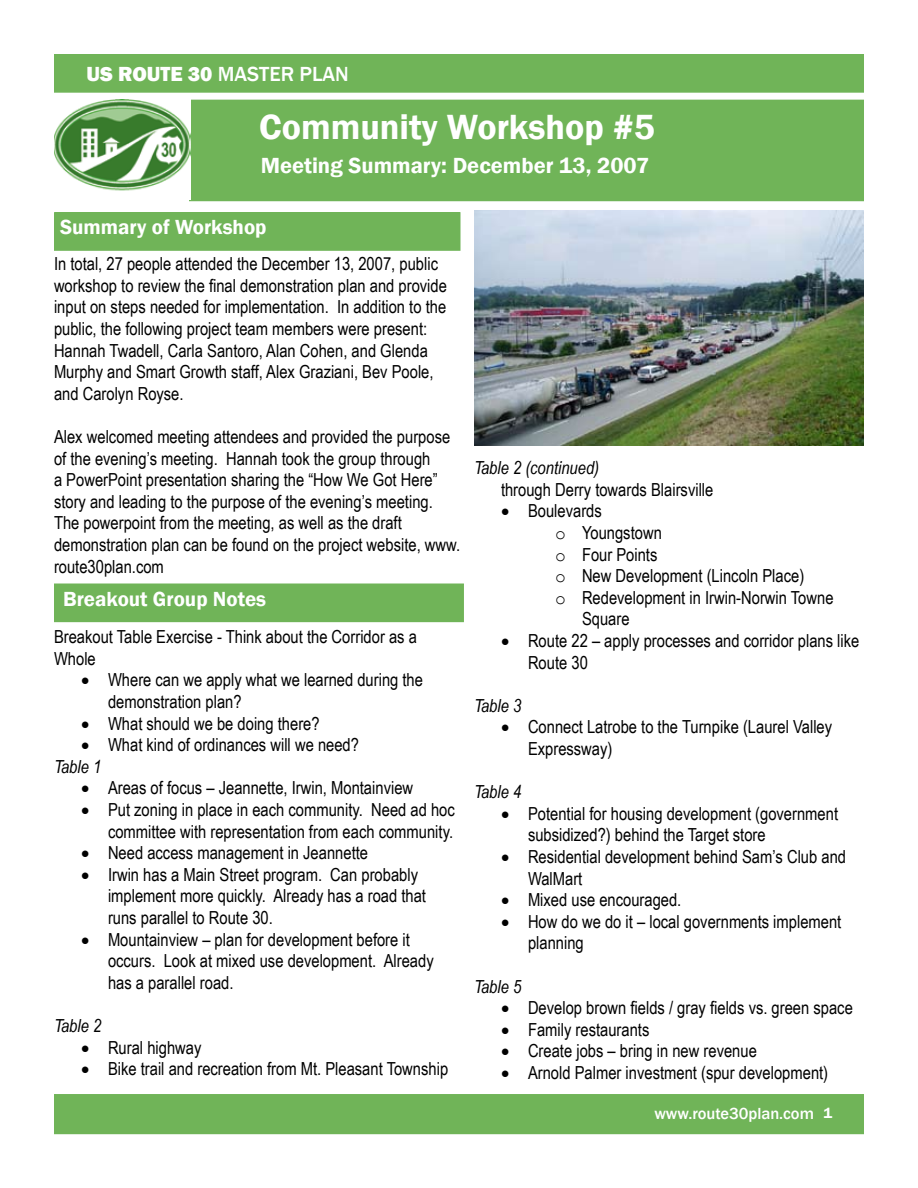
<style>
.page{position:relative;width:918px;height:1188px;background:#fff}
.page>*{position:absolute;margin:0;border:0;box-sizing:border-box;transform-origin:0 0}
.t1{font:600 36px "Franklin Gothic";color:#fff}
.t2{font:600 22.5px "Franklin Gothic";color:#fff}
.t3{font:600 21px "Franklin Gothic";color:#fff}
.t4{font:500 21px "Franklin Gothic";color:#fff}
.t5{font:18px/21.6px "Arial Narrow";color:#000}
.t6{font:italic 18px "Arial Narrow";color:#000}
.t7{font:500 16.5px "Franklin Gothic";color:#fff}
.t8{font:600 15px "Franklin Gothic";color:#fff}
.s1{font-weight:800}
.s2{font-style:italic}
.s3{font-family:"Courier New"}
</style>
<div class="page">
<img style="left:475px;top:211px;width:389px;height:234px">
<div style="left:55px;top:213px;width:405px;height:37px;background:#70b458"></div>
<div style="left:54px;top:212px;width:406px;height:39px;border:2px solid #70b458"></div>
<div style="left:55px;top:55px;width:808px;height:37px;background:#70b458"></div>
<div style="left:54px;top:54px;width:810px;height:39px;border:2px solid #70b458"></div>
<div style="left:190px;top:100px;width:673px;height:100px;background:#70b458"></div>
<div style="left:189px;top:100px;width:675px;height:101px;border:2px solid #70b458"></div>
<div style="left:55px;top:1095px;width:808px;height:38px;background:#70b458"></div>
<div style="left:54px;top:1094px;width:810px;height:40px;border:2px solid #70b458"></div>
<img style="left:54px;top:99px;width:136px;height:101px">
<div style="left:55px;top:584px;width:408px;height:37px;background:#70b458"></div>
<div style="left:54px;top:584px;width:410px;height:38px;border:2px solid #70b458"></div>
<p class="t4" style="left:86px;top:61px;width:264px"><span class="s1">US ROUTE 30</span> MASTER PLAN</p>
<h1 class="t1" style="left:259px;top:105px;width:397px">Community Workshop #5</h1>
<p class="t2" style="left:261px;top:151px;width:390px">Meeting Summary: December 13, 2007</p>
<p class="t3" style="left:60px;top:214px;width:208px">Summary of Workshop</p>
<p class="t5" style="left:54px;top:252px;width:394px">In total, 27 people attended the December 13, 2007, public workshop to review the final demonstration plan and provide input on steps needed for implementation. In addition to the public, the following project team members were present:<br>Hannah Twadell, Carla Santoro, Alan Cohen, and Glenda Murphy and Smart Growth staff, Alex Graziani, Bev Poole, and Carolyn Royse.</p>
<p class="t5" style="left:54px;top:425px;width:408px">Alex welcomed meeting attendees and provided the purpose of the evening’s meeting. Hannah took the group through<br>a PowerPoint presentation sharing the “How We Got Here” story and leading to the purpose of the evening’s meeting.<br>The powerpoint from the meeting, as well as the draft demonstration plan can be found on the project website, www. route30plan.com</p>
<p class="t3" style="left:63px;top:586px;width:205px">Breakout Group Notes</p>
<p class="t5" style="left:54px;top:625px;width:364px">Breakout Table Exercise - Think about the Corridor as a<br>Whole</p>
<p class="t5" style="left:108px;top:668px;width:317px;text-indent:-27px">• Where can we apply what we learned during the demonstration plan?</p>
<p class="t5" style="left:81px;top:712px;width:240px">• What should we be doing there?</p>
<p class="t5" style="left:54px;top:733px;width:307px;text-indent:27px">• What kind of ordinances will we need?<br><span class="s2">Table 1</span></p>
<p class="t5" style="left:81px;top:776px;width:334px">• Areas of focus – Jeannette, Irwin, Montainview</p>
<p class="t5" style="left:81px;top:798px;width:375px;text-align:right">• Put zoning in place in each community. Need ad hoc committee with representation from each community.</p>
<p class="t5" style="left:81px;top:841px;width:289px">• Need access management in Jeannette</p>
<p class="t5" style="left:108px;top:863px;width:320px;text-indent:-27px">• Irwin has a Main Street program. Can probably implement more quickly. Already has a road that runs parallel to Route 30.</p>
<p class="t5" style="left:108px;top:928px;width:327px;text-indent:-27px">• Mountainview – plan for development before it occurs. Look at mixed use development. Already has a parallel road.</p>
<p class="t6" style="left:54px;top:1013px;width:49px">Table 2</p>
<p class="t5" style="left:81px;top:1036px;width:122px">• Rural highway</p>
<p class="t5" style="left:81px;top:1057px;width:369px">• Bike trail and recreation from Mt. Pleasant Township</p>
<p class="t6" style="left:474px;top:455px;width:127px">Table 2 (continued)</p>
<p class="t5" style="left:501px;top:478px;width:214px">through Derry towards Blairsville</p>
<p class="t5" style="left:501px;top:500px;width:102px">• Boulevards</p>
<p class="t5" style="left:555px;top:521px;width:108px"><span class="s3">o</span> Youngstown</p>
<p class="t5" style="left:555px;top:543px;width:104px"><span class="s3">o</span> Four Points</p>
<p class="t5" style="left:555px;top:564px;width:251px"><span class="s3">o</span> New Development (Lincoln Place)</p>
<p class="t5" style="left:555px;top:586px;width:280px"><span class="s3">o</span> Redevelopment in Irwin-Norwin Towne</p>
<p class="t5" style="left:582px;top:608px;width:49px">Square</p>
<p class="t5" style="left:528px;top:629px;width:333px;text-indent:-27px">• Route 22 – apply processes and corridor plans like<br>Route 30</p>
<p class="t6" style="left:474px;top:693px;width:49px">Table 3</p>
<p class="t5" style="left:528px;top:716px;width:306px;text-indent:-27px">• Connect Latrobe to the Turnpike (Laurel Valley<br>Expressway)</p>
<p class="t6" style="left:474px;top:779px;width:49px">Table 4</p>
<p class="t5" style="left:528px;top:802px;width:312px;text-indent:-27px">• Potential for housing development (government subsidized?) behind the Target store</p>
<p class="t5" style="left:528px;top:845px;width:320px;text-indent:-27px">• Residential development behind Sam’s Club and<br>WalMart</p>
<p class="t5" style="left:501px;top:888px;width:182px">• Mixed use encouraged.</p>
<p class="t5" style="left:528px;top:910px;width:315px;text-indent:-27px">• How do we do it – local governments implement planning</p>
<p class="t6" style="left:474px;top:974px;width:49px">Table 5</p>
<p class="t5" style="left:501px;top:996px;width:353px">• Develop brown fields / gray fields vs. green space</p>
<p class="t5" style="left:501px;top:1018px;width:150px">• Family restaurants</p>
<p class="t5" style="left:501px;top:1040px;width:257px">• Create jobs – bring in new revenue</p>
<p class="t5" style="left:501px;top:1061px;width:329px">• Arnold Palmer investment (spur development)</p>
<p class="t7" style="left:654px;top:1103px;width:161px">www.route30plan.com</p>
<p class="t8" style="left:824px;top:1104px;width:10px">1</p>
</div>
